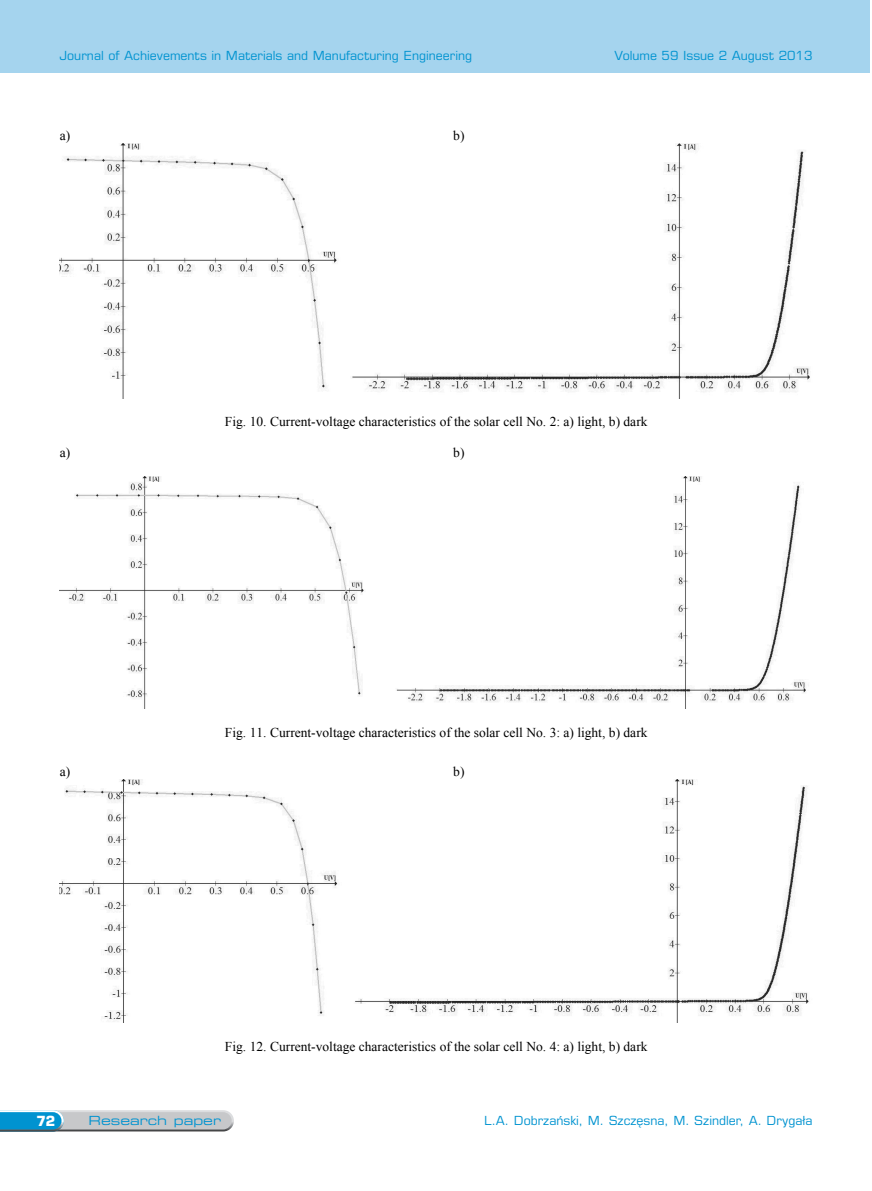
<style>
.page{position:relative;width:872px;height:1191px;background:#fff}
.page>*{position:absolute;margin:0;border:0;box-sizing:border-box;transform-origin:0 0}
.t1{font:700 14.1px "Eurostile LT Pro";color:#fff}
.t2{font:13.5px "Times New Roman";color:#000}
.t3{font:12.6px "Eurostile LT Pro";color:#0093d0}
.t4{font:12.6px "Eurostile LT Pro Ex 2";color:#0093d0}
</style>
<div class="page">
<svg style="left:0;top:1110px;width:234px;height:21px;background:#97b7c6"></svg>
<div style="left:0;top:0;width:870px;height:72px;background:#a5d4ee"></div>
<img style="left:60px;top:143px;width:750px;height:255px">
<img style="left:60px;top:476px;width:746px;height:232px">
<img style="left:60px;top:779px;width:749px;height:243px">
<p class="t3" style="left:60px;top:48px;width:414px">Journal of Achievements in Materials and Manufacturing Engineering</p>
<p class="t2" style="left:60px;top:126px;width:12px">a)</p>
<p class="t2" style="left:453px;top:126px;width:13px">b)</p>
<p class="t3" style="left:614px;top:48px;width:199px">Volume 59 Issue 2 August 2013</p>
<p class="t2" style="left:225px;top:413px;width:424px">Fig. 10. Current-voltage characteristics of the solar cell No. 2: a) light, b) dark</p>
<p class="t2" style="left:60px;top:444px;width:12px">a)</p>
<p class="t2" style="left:453px;top:444px;width:13px">b)</p>
<p class="t2" style="left:225px;top:723px;width:424px">Fig. 11. Current-voltage characteristics of the solar cell No. 3: a) light, b) dark</p>
<p class="t2" style="left:60px;top:762px;width:12px">a)</p>
<p class="t2" style="left:453px;top:762px;width:13px">b)</p>
<p class="t2" style="left:225px;top:1037px;width:424px">Fig. 12. Current-voltage characteristics of the solar cell No. 4: a) light, b) dark</p>
<p class="t1" style="left:36px;top:1112px;width:20px">72</p>
<p class="t4" style="left:88px;top:1112px;width:134px">Research paper</p>
<p class="t3" style="left:484px;top:1113px;width:330px">L.A. Dobrzański, M. Szczęsna, M. Szindler, A. Drygała</p>
</div>
